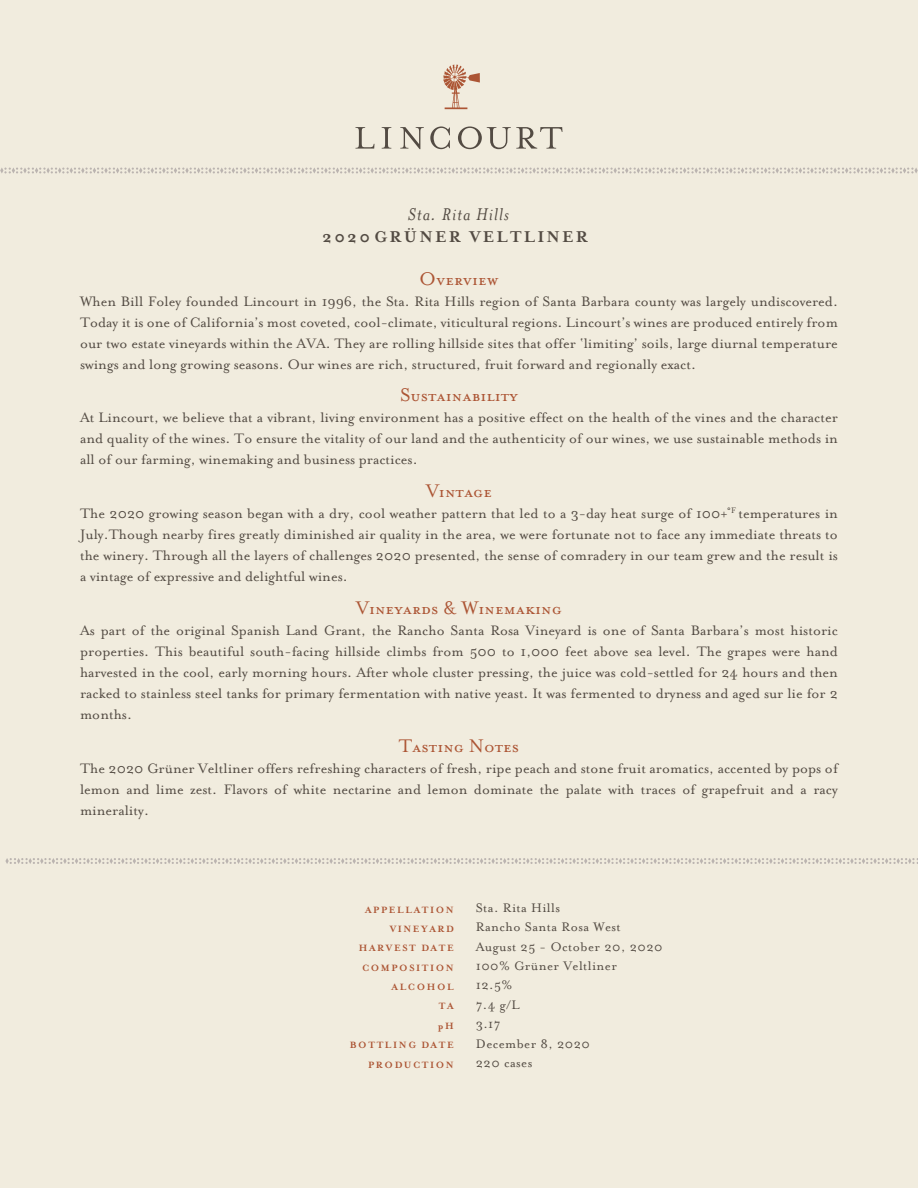
<style>
.page{position:relative;width:918px;height:1188px;background:#f1ecde}
.page>*{position:absolute;margin:0;border:0;box-sizing:border-box;transform-origin:0 0}
.t1{font:21px "Mrs Eaves Petite Caps";color:#ac5534}
.t2{font:italic 19.5px "Mrs Eaves";letter-spacing:.06em;color:#534b43}
.t3{font:700 18px "Mrs Eaves";letter-spacing:.12em;color:#534b43}
.t4{font:15.75px/21px "Mrs Eaves Roman";color:#534b43;text-align:justify}
.t5{font:14.25px/19.4px "Mrs Eaves Roman";letter-spacing:.03em;color:#534b43}
.t6{font:700 10.5px/19.4px "Mrs Eaves";letter-spacing:.15em;color:#ac5534;text-align:right}
</style>
<div class="page">
<svg style="left:355px;top:127px;width:20px;height:22px"></svg>
<svg style="left:382px;top:127px;width:9px;height:22px"></svg>
<svg style="left:400px;top:127px;width:24px;height:22px"></svg>
<svg style="left:430px;top:126px;width:20px;height:23px"></svg>
<svg style="left:458px;top:126px;width:105px;height:23px"></svg>
<svg style="left:443px;top:64px;width:37px;height:45px"></svg>
<svg style="left:0;top:167px;width:918px;height:7px"></svg>
<svg style="left:5px;top:858px;width:913px;height:6px"></svg>
<p class="t2" style="left:408px;top:204px;width:103px">Sta. Rita Hills</p>
<p class="t3" style="left:322px;top:227px;width:267px">2020 GRÜNER VELTLINER</p>
<h1 class="t1" style="left:419px;top:268px;width:81px">Overview</h1>
<p class="t4" style="left:80px;top:291px;width:759px">When Bill Foley founded Lincourt in 1996, the Sta. Rita Hills region of Santa Barbara county was largely undiscovered.<br>Today it is one of California’s most coveted, cool-climate, viticultural regions. Lincourt’s wines are produced entirely from our two estate vineyards within the AVA. They are rolling hillside sites that offer ‘limiting’ soils, large diurnal temperature swings and long growing seasons. Our wines are rich, structured, fruit forward and regionally exact.</p>
<h1 class="t1" style="left:400px;top:384px;width:119px">Sustainability</h1>
<p class="t4" style="left:80px;top:407px;width:759px">At Lincourt, we believe that a vibrant, living environment has a positive effect on the health of the vines and the character and quality of the wines. To ensure the vitality of our land and the authenticity of our wines, we use sustainable methods in all of our farming, winemaking and business practices.</p>
<h1 class="t1" style="left:426px;top:480px;width:67px">Vintage</h1>
<p class="t4" style="left:80px;top:503px;width:759px">The 2020 growing season began with a dry, cool weather pattern that led to a 3-day heat surge of 100+˚<sup>F</sup> temperatures in July.Though nearby fires greatly diminished air quality in the area, we were fortunate not to face any immediate threats to the winery. Through all the layers of challenges 2020 presented, the sense of comradery in our team grew and the result is a vintage of expressive and delightful wines.</p>
<h1 class="t1" style="left:356px;top:597px;width:207px">Vineyards &amp; Winemaking</h1>
<p class="t4" style="left:80px;top:620px;width:759px">As part of the original Spanish Land Grant, the Rancho Santa Rosa Vineyard is one of Santa Barbara’s most historic properties. This beautiful south-facing hillside climbs from 500 to 1,000 feet above sea level. The grapes were hand harvested in the cool, early morning hours. After whole cluster pressing, the juice was cold-settled for 24 hours and then racked to stainless steel tanks for primary fermentation with native yeast. It was fermented to dryness and aged sur lie for 2 months.</p>
<h1 class="t1" style="left:399px;top:734px;width:122px">Tasting Notes</h1>
<p class="t4" style="left:80px;top:758px;width:759px">The 2020 Grüner Veltliner offers refreshing characters of fresh, ripe peach and stone fruit aromatics, accented by pops of lemon and lime zest. Flavors of white nectarine and lemon dominate the palate with traces of grapefruit and a racy minerality.</p>
<p class="t6" style="left:350px;top:900px;width:105px">APPELLATION<br>VINEYARD<br>HARVEST DATE<br>COMPOSITION<br>ALCOHOL<br>TA<br>pH<br>BOTTLING DATE<br>PRODUCTION</p>
<p class="t5" style="left:476px;top:898px;width:188px">Sta. Rita Hills<br>Rancho Santa Rosa West<br>August 25 - October 20, 2020<br>100% Grüner Veltliner<br>12.5%<br>7.4 g/L<br>3.17<br>December 8, 2020<br>220 cases</p>
</div>
